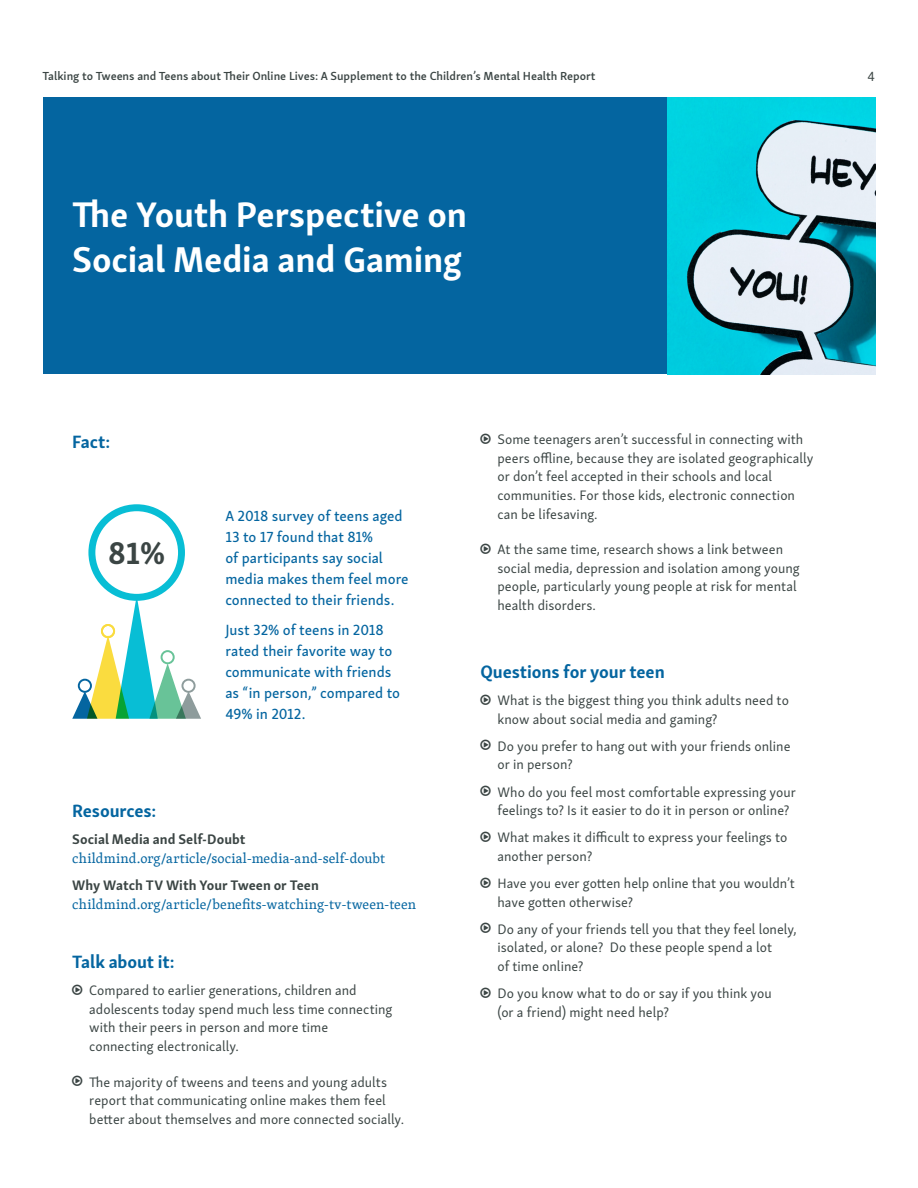
<style>
.page{position:relative;width:918px;height:1188px;background:#fff}
.page>*{position:absolute;margin:0;border:0;box-sizing:border-box;transform-origin:0 0}
.t1{font:700 36px/45px "Skolar Sans Latn";letter-spacing:-.005em;color:#fff}
.t2{font:700 31.2px "Skolar Sans Latn";color:#3b4544}
.t3{font:700 18px "Skolar Sans Latn";letter-spacing:-.005em;color:#0465a0}
.t4{font:15px/21px "Skolar Sans Latn Me";color:#0465a0}
.t5{font:13.95px/18.6px "Skolar Sans Latn";color:#3b4544}
.t6{font:13.95px "Skolar Latin";letter-spacing:.01em;color:#0465a0}
.t7{font:700 13.95px "Skolar Sans Latn";letter-spacing:.005em;color:#3b4544}
.t8{font:13.5px "Skolar Sans Latn";color:#3b4544}
.t9{font:600 12px "Skolar Sans Latn";color:#3b4544}
</style>
<div class="page">
<div style="left:43px;top:98px;width:833px;height:276px;background:#0465a0"></div>
<img style="left:668px;top:98px;width:208px;height:276px">
<svg style="left:72px;top:596px;width:129px;height:123px"></svg>
<div style="left:88px;top:504px;width:97px;height:97px;border:7px solid #08bed5;border-radius:50%"></div>
<div style="left:101px;top:624px;width:14px;height:14px;border:2px solid #fadc3f;border-radius:50%"></div>
<div style="left:161px;top:650px;width:14px;height:14px;border:2px solid #68c398;border-radius:50%"></div>
<div style="left:181px;top:679px;width:15px;height:14px;border:2px solid #8e9c9c;border-radius:50%"></div>
<div style="left:78px;top:679px;width:14px;height:14px;border:2px solid #0465a0;border-radius:50%"></div>
<p class="t9" style="left:43px;top:66px;width:555px">Talking to Tweens and Teens about Their Online Lives: A Supplement to the Children’s Mental Health Report</p>
<p class="t8" style="left:868px;top:66px;width:9px">4</p>
<h1 class="t1" style="left:72px;top:189px;width:396px">The Youth Perspective on<br>Social Media and Gaming</h1>
<p class="t3" style="left:72px;top:428px;width:39px">Fact:</p>
<h2 class="t2" style="left:108px;top:528px;width:59px">81%</h2>
<p class="t4" style="left:225px;top:504px;width:185px">A 2018 survey of teens aged<br>13 to 17 found that 81%<br>of participants say social media makes them feel more connected to their friends.</p>
<p class="t4" style="left:225px;top:618px;width:176px">Just 32% of teens in 2018 rated their favorite way to communicate with friends as “in person,” compared to<br>49% in 2012.</p>
<p class="t3" style="left:72px;top:796px;width:85px">Resources:</p>
<p class="t7" style="left:72px;top:828px;width:175px">Social Media and Self-Doubt</p>
<p class="t6" style="left:72px;top:848px;width:314px">childmind.org/article/social-media-and-self-doubt</p>
<p class="t7" style="left:72px;top:874px;width:248px">Why Watch TV With Your Tween or Teen</p>
<p class="t6" style="left:72px;top:893px;width:345px">childmind.org/article/benefits-watching-tv-tween-teen</p>
<p class="t3" style="left:72px;top:947px;width:104px">Talk about it:</p>
<p class="t5" style="left:89px;top:980px;width:305px">Compared to earlier generations, children and adolescents today spend much less time connecting with their peers in person and more time connecting electronically.</p>
<p class="t5" style="left:89px;top:1072px;width:316px">The majority of tweens and teens and young adults report that communicating online makes them feel better about themselves and more connected socially.</p>
<p class="t5" style="left:497px;top:429px;width:317px">Some teenagers aren’t successful in connecting with peers offline, because they are isolated geographically or don’t feel accepted in their schools and local communities. For those kids, electronic connection can be lifesaving.</p>
<p class="t5" style="left:497px;top:539px;width:304px">At the same time, research shows a link between social media, depression and isolation among young people, particularly young people at risk for mental health disorders.</p>
<p class="t3" style="left:480px;top:657px;width:186px">Questions for your teen</p>
<p class="t5" style="left:497px;top:690px;width:293px">What is the biggest thing you think adults need to know about social media and gaming?</p>
<p class="t5" style="left:497px;top:736px;width:295px">Do you prefer to hang out with your friends online or in person?</p>
<p class="t5" style="left:497px;top:781px;width:300px">Who do you feel most comfortable expressing your feelings to? Is it easier to do it in person or online?</p>
<p class="t5" style="left:497px;top:827px;width:291px">What makes it difficult to express your feelings to another person?</p>
<p class="t5" style="left:497px;top:873px;width:299px">Have you ever gotten help online that you wouldn’t have gotten otherwise?</p>
<p class="t5" style="left:497px;top:919px;width:301px">Do any of your friends tell you that they feel lonely, isolated, or alone? Do these people spend a lot<br>of time online?</p>
<p class="t5" style="left:497px;top:983px;width:276px">Do you know what to do or say if you think you (or a friend) might need help?</p>
</div>
